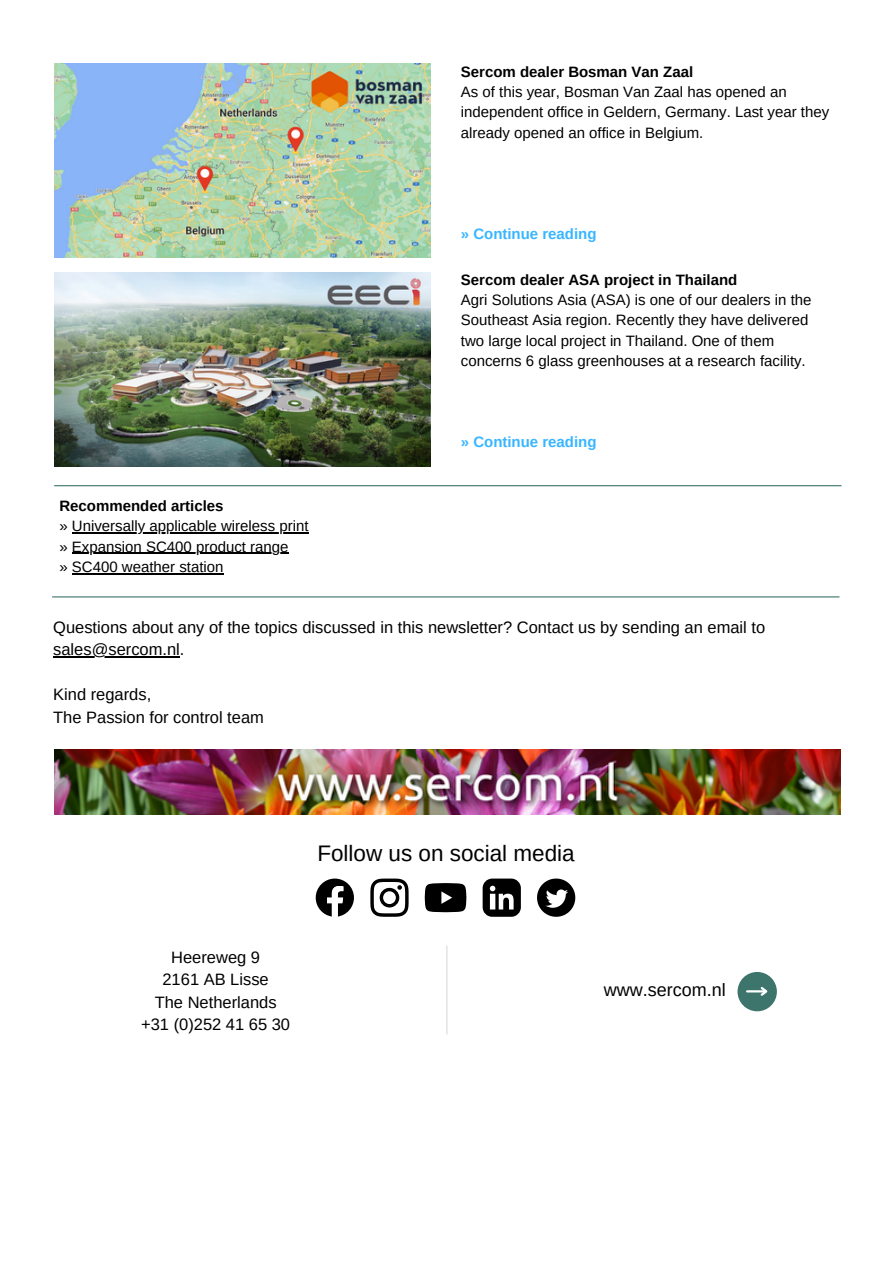
<style>
.page{position:relative;width:893px;height:1264px;background:#fff}
.page>*{position:absolute;margin:0;border:0;box-sizing:border-box;transform-origin:0 0}
.t1{font:22.5px "Arimo";color:#000}
.t2{font:18px "Arimo";color:#000}
.t3{font:16.5px/22.5px "Arimo";color:#000}
.t4{font:15px/20.2px "Arimo";color:#000}
.t5{font:700 15px "Arimo";color:#000}
.t6{font:700 15px "Arimo";color:#38b6ff}
</style>
<div class="page">
<img style="left:54px;top:64px;width:376px;height:193px">
<img style="left:54px;top:272px;width:377px;height:195px">
<hr style="left:54px;top:485px;width:787px;height:1px;background:#3d756c">
<img style="left:54px;top:749px;width:786px;height:65px">
<svg style="left:316px;top:878px;width:38px;height:38px"></svg>
<div style="left:737px;top:971px;width:39px;height:40px;background:#3d756c;border-radius:50%"></div>
<svg style="left:747px;top:987px;width:21px;height:9px"></svg>
<svg style="left:370px;top:878px;width:38px;height:38px"></svg>
<svg style="left:425px;top:883px;width:41px;height:29px"></svg>
<svg style="left:482px;top:878px;width:39px;height:38px"></svg>
<svg style="left:537px;top:878px;width:38px;height:38px"></svg>
<hr style="left:446px;top:945px;width:1px;height:89px;background:#d9d9d9">
<hr style="left:52px;top:596px;width:787px;height:1px;background:#3d756c">
<hr style="left:53px;top:656px;width:127px;height:1px;background:#000">
<hr style="left:72px;top:532px;width:236px;height:1px;background:#000">
<hr style="left:72px;top:553px;width:216px;height:1px;background:#000">
<hr style="left:72px;top:573px;width:151px;height:1px;background:#000">
<p class="t5" style="left:461px;top:63px;width:234px">Sercom dealer Bosman Van Zaal</p>
<p class="t4" style="left:461px;top:82px;width:370px">As of this year, Bosman Van Zaal has opened an independent office in Geldern, Germany. Last year they already opened an office in Belgium.</p>
<p class="t6" style="left:461px;top:225px;width:137px">» Continue reading</p>
<p class="t5" style="left:461px;top:271px;width:278px">Sercom dealer ASA project in Thailand</p>
<p class="t4" style="left:461px;top:290px;width:352px">Agri Solutions Asia (ASA) is one of our dealers in the Southeast Asia region. Recently they have delivered two large local project in Thailand. One of them concerns 6 glass greenhouses at a research facility.</p>
<p class="t5" style="left:59px;top:497px;width:166px">Recommended articles</p>
<p class="t4" style="left:59px;top:516px;width:250px">» Universally applicable wireless print » Expansion SC400 product range<br>» SC400 weather station</p>
<p class="t6" style="left:461px;top:433px;width:137px">» Continue reading</p>
<p class="t3" style="left:53px;top:616px;width:713px">Questions about any of the topics discussed in this newsletter? Contact us by sending an email to sales@sercom.nl.</p>
<p class="t3" style="left:53px;top:683px;width:212px">Kind regards,<br>The Passion for control team</p>
<h1 class="t1" style="left:317px;top:840px;width:259px">Follow us on social media</h1>
<p class="t3" style="left:141px;top:945px;width:150px;text-align:center">Heereweg 9<br>2161 AB Lisse<br>The Netherlands +31 (0)252 41 65 30</p>
<p class="t2" style="left:603px;top:979px;width:123px">www.sercom.nl</p>
</div>
